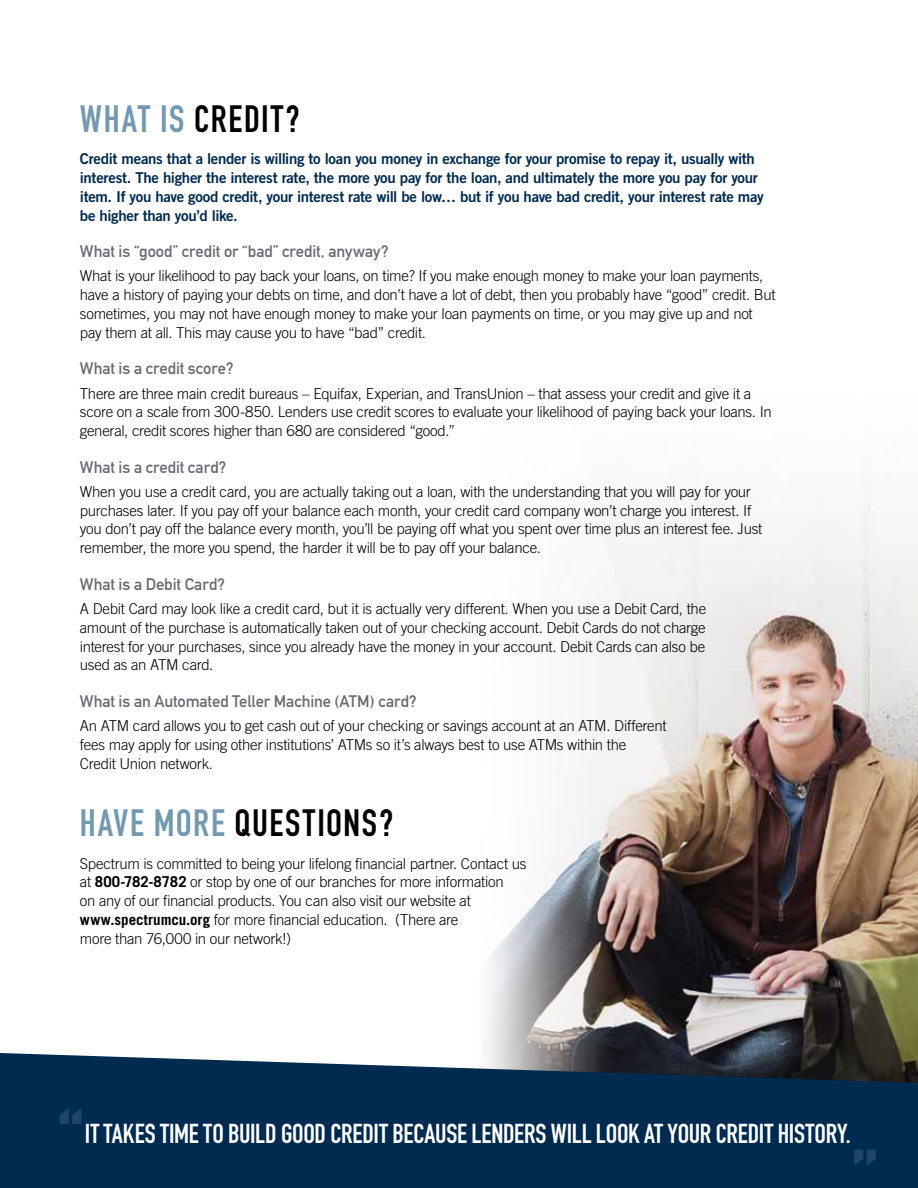
<style>
.page{position:relative;width:918px;height:1188px;background:#fff}
.page>*{position:absolute;margin:0;border:0;box-sizing:border-box;transform-origin:0 0}
.t1{font:90px "DIN Engschrift Alternate";color:#1e456a}
.t2{font:37.5px "DIN Engschrift Alternate";letter-spacing:.045em;color:#000}
.t3{font:27px "DIN Engschrift Alternate";letter-spacing:-.005em;color:#fff}
.t4{font:16.5px "DIN Mittelschrift";letter-spacing:-.005em;color:#696b73}
.t5{font:300 15px/18.8px "Trade Gothic";letter-spacing:-.02em;color:#000}
.t6{font:15px/18.8px "Trade Gothic Bold Two";letter-spacing:-.02em;color:#002b51}
.s1{color:#7399b1}
.s2{font-weight:700}
</style>
<div class="page">
<img style="left:485px;top:487px;width:433px;height:566px">
<svg style="left:0;top:1053px;width:918px;height:135px;background:#0c3254"></svg>
<h2 class="t2" style="left:80px;top:97px;width:221px"><span class="s1">WHAT IS</span> CREDIT?</h2>
<p class="t6" style="left:80px;top:149px;width:685px">Credit means that a lender is willing to loan you money in exchange for your promise to repay it, usually with interest. The higher the interest rate, the more you pay for the loan, and ultimately the more you pay for your item. If you have good credit, your interest rate will be low… but if you have bad credit, your interest rate may be higher than you’d like.</p>
<p class="t4" style="left:80px;top:242px;width:310px">What is “good” credit or “bad” credit, anyway?</p>
<p class="t5" style="left:80px;top:267px;width:697px">What is your likelihood to pay back your loans, on time? If you make enough money to make your loan payments, have a history of paying your debts on time, and don’t have a lot of debt, then you probably have “good” credit. But sometimes, you may not have enough money to make your loan payments on time, or you may give up and not pay them at all. This may cause you to have “bad” credit.</p>
<p class="t4" style="left:80px;top:359px;width:155px">What is a credit score?</p>
<p class="t5" style="left:80px;top:384px;width:693px">There are three main credit bureaus – Equifax, Experian, and TransUnion – that assess your credit and give it a score on a scale from 300-850. Lenders use credit scores to evaluate your likelihood of paying back your loans. In general, credit scores higher than 680 are considered “good.”</p>
<p class="t4" style="left:80px;top:457px;width:148px">What is a credit card?</p>
<p class="t5" style="left:80px;top:482px;width:684px">When you use a credit card, you are actually taking out a loan, with the understanding that you will pay for your purchases later. If you pay off your balance each month, your credit card company won’t charge you interest. If you don’t pay off the balance every month, you’ll be paying off what you spent over time plus an interest fee. Just remember, the more you spend, the harder it will be to pay off your balance.</p>
<p class="t4" style="left:80px;top:575px;width:147px">What is a Debit Card?</p>
<p class="t5" style="left:80px;top:599px;width:628px;text-align:justify">A Debit Card may look like a credit card, but it is actually very different. When you use a Debit Card, the amount of the purchase is automatically taken out of your checking account. Debit Cards do not charge interest for your purchases, since you already have the money in your account. Debit Cards can also be used as an ATM card.</p>
<p class="t4" style="left:80px;top:692px;width:338px">What is an Automated Teller Machine (ATM) card?</p>
<p class="t5" style="left:80px;top:716px;width:588px">An ATM card allows you to get cash out of your checking or savings account at an ATM. Different fees may apply for using other institutions’ ATMs so it’s always best to use ATMs within the<br>Credit Union network.</p>
<h2 class="t2" style="left:80px;top:801px;width:315px"><span class="s1">HAVE MORE</span> QUESTIONS?</h2>
<p class="t5" style="left:80px;top:854px;width:448px">Spectrum is committed to being your lifelong financial partner. Contact us at <span class="s2">800-782-8782</span> or stop by one of our branches for more information<br>on any of our financial products. You can also visit our website at <span class="s2">www.spectrumcu.org</span> for more financial education. (There are<br>more than 76,000 in our network!)</p>
<h1 class="t1" style="left:58px;top:1088px;width:27px">“</h1>
<h3 class="t3" style="left:85px;top:1118px;width:768px">IT TAKES TIME TO BUILD GOOD CREDIT BECAUSE LENDERS WILL LOOK AT YOUR CREDIT HISTORY.</h3>
<h1 class="t1" style="left:877px;top:1186px;width:27px;rotate:-180deg">“</h1>
</div>
